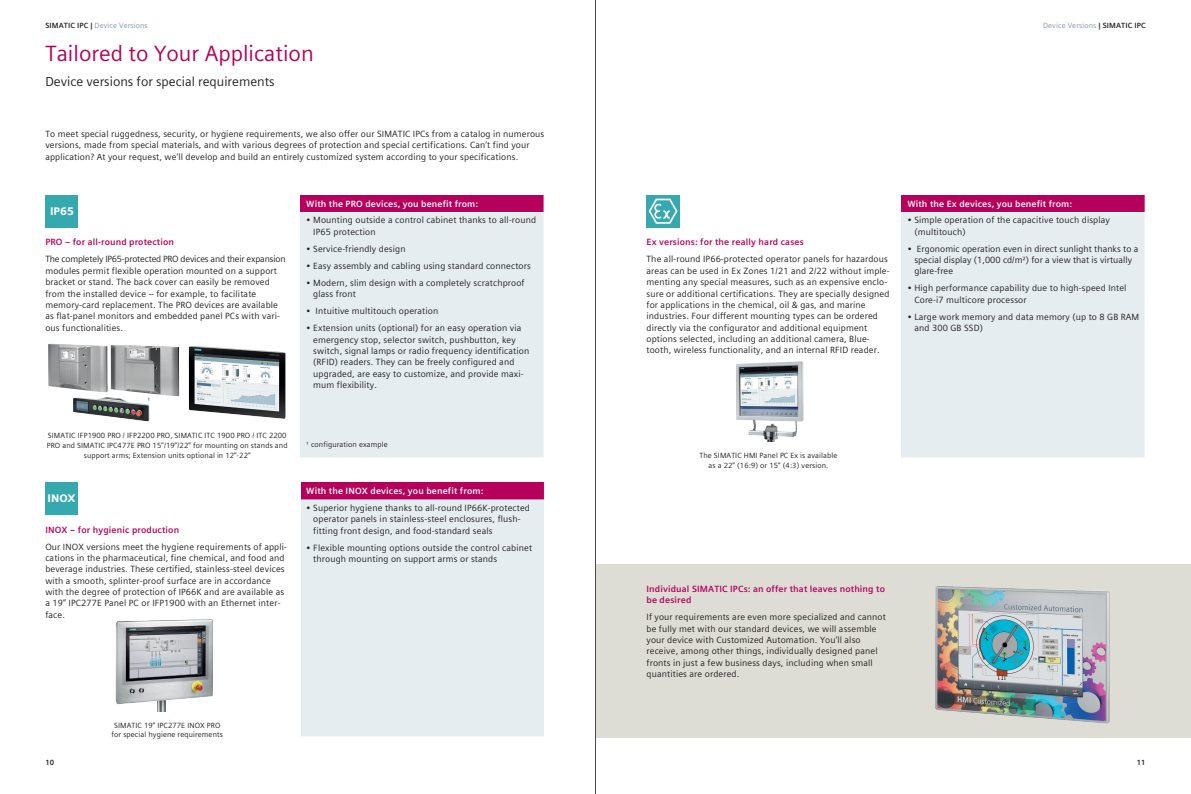
<style>
.page{position:relative;width:1191px;height:794px;background:#fff}
.page>*{position:absolute;margin:0;border:0;box-sizing:border-box;transform-origin:0 0}
.t1{font:22px "Siemens Sans Global";color:#b5015b}
.t2{font:13px "Siemens Sans Global";color:#231f20}
.t3{font:900 11px "Siemens Sans";color:#fff}
.t4{font:9px/11.3px "Siemens Sans Global";letter-spacing:.015em;color:#231f20}
.t5{font:700 9px/11.3px "Siemens Sans Global";letter-spacing:.015em;color:#b5015b}
.t6{font:700 9px "Siemens Sans Global";letter-spacing:.015em;color:#fff}
.t7{font:7.5px/9.8px "Siemens Sans Global";letter-spacing:.015em;color:#231f20;text-align:center}
.t8{font:7.5px "Siemens Sans Global";letter-spacing:.015em;color:#7b99a9}
.t9{font:700 7.5px "Siemens Sans Global";color:#231f20}
.s1{font-weight:700;color:#231f20}
</style>
<div class="page">
<div style="left:595px;top:564px;width:596px;height:173px;background:#deddd5"></div>
<img style="left:736px;top:361px;width:68px;height:80px">
<div style="left:300px;top:195px;width:244px;height:18px;background:#b5015b"></div>
<div style="left:300px;top:213px;width:244px;height:245px;background:#e5edf1"></div>
<hr style="left:300px;top:212px;width:244px;height:1px;background:#fff">
<hr style="left:300px;top:457px;width:244px;height:1px;background:#fff">
<img style="left:115px;top:619px;width:98px;height:92px">
<div style="left:901px;top:195px;width:244px;height:18px;background:#b5015b"></div>
<div style="left:901px;top:213px;width:244px;height:245px;background:#e5edf1"></div>
<hr style="left:901px;top:212px;width:243px;height:1px;background:#fff">
<svg style="left:1144px;top:195px;width:1px;height:18px"></svg>
<hr style="left:1144px;top:213px;width:1px;height:244px;background:#fff">
<hr style="left:901px;top:457px;width:244px;height:1px;background:#fff">
<img style="left:935px;top:586px;width:175px;height:138px">
<div style="left:45px;top:195px;width:33px;height:33px;background:#36a9af"></div>
<div style="left:300px;top:482px;width:244px;height:18px;background:#b5015b"></div>
<div style="left:300px;top:500px;width:244px;height:237px;background:#e5edf1"></div>
<hr style="left:300px;top:499px;width:244px;height:1px;background:#fff">
<svg style="left:544px;top:482px;width:1px;height:18px"></svg>
<hr style="left:300px;top:736px;width:245px;height:1px;background:#fff">
<div style="left:45px;top:482px;width:33px;height:33px;background:#36a9af"></div>
<div style="left:646px;top:195px;width:33px;height:33px;background:#36a9af"></div>
<svg style="left:648px;top:199px;width:29px;height:25px"></svg>
<img style="left:189px;top:346px;width:97px;height:73px">
<img style="left:48px;top:343px;width:131px;height:53px">
<img style="left:73px;top:397px;width:76px;height:24px">
<hr style="left:595px;top:0;width:1px;height:794px;background:#4b4c4d">
<p class="t8" style="left:45px;top:20px;width:104px"><span class="s1">SIMATIC IPC |</span> Device Versions</p>
<p class="t8" style="left:1043px;top:20px;width:104px">Device Versions <span class="s1">| SIMATIC IPC</span></p>
<h1 class="t1" style="left:45px;top:37px;width:270px">Tailored to Your Application</h1>
<h2 class="t2" style="left:45px;top:71px;width:231px">Device versions for special requirements</h2>
<p class="t4" style="left:45px;top:128px;width:500px">To meet special ruggedness, security, or hygiene requirements, we also offer our SIMATIC IPCs from a catalog in numerous versions, made from special materials, and with various degrees of protection and special certifications. Can’t find your application? At your request, we’ll develop and build an entirely customized system according to your specifications.</p>
<p class="t6" style="left:306px;top:197px;width:173px">With the PRO devices, you benefit from:</p>
<p class="t4" style="left:313px;top:215px;width:224px;text-indent:-7px">• Mounting outside a control cabinet thanks to all-round<br>IP65 protection</p>
<p class="t4" style="left:306px;top:243px;width:101px">• Service-friendly design</p>
<p class="t4" style="left:306px;top:260px;width:226px">• Easy assembly and cabling using standard connectors</p>
<p class="t4" style="left:313px;top:277px;width:213px;text-indent:-7px">• Modern, slim design with a completely scratchproof glass front</p>
<p class="t4" style="left:306px;top:305px;width:134px">• Intuitive multitouch operation</p>
<p class="t4" style="left:313px;top:322px;width:217px;text-indent:-7px">• Extension units (optional) for an easy operation via emergency stop, selector switch, pushbutton, key switch, signal lamps or radio frequency identification (RFID) readers. They can be freely configured and upgraded, are easy to customize, and provide maxi&shy;mum flexibility.</p>
<p class="t3" style="left:50px;top:204px;width:25px">IP65</p>
<p class="t5" style="left:45px;top:237px;width:130px">PRO – for all-round protection</p>
<p class="t4" style="left:45px;top:254px;width:242px">The completely IP65-protected PRO devices and their expansion modules permit flexible operation mounted on a support bracket or stand. The back cover can easily be removed from the installed device – for example, to facilitate memory-card replacement. The PRO devices are available as flat-panel monitors and embedded panel PCs with vari&shy;ous functionalities.</p>
<p class="t7" style="left:147px;top:395px;width:4px">¹</p>
<p class="t7" style="left:47px;top:431px;width:242px">SIMATIC IFP1900 PRO / IFP2200 PRO, SIMATIC ITC 1900 PRO / ITC 2200<br>PRO and SIMATIC IPC477E PRO 15”/19”/22” for mounting on stands and support arms; Extension units optional in 12”-22”</p>
<p class="t3" style="left:48px;top:492px;width:29px">INOX</p>
<p class="t5" style="left:45px;top:524px;width:135px">INOX – for hygienic production</p>
<p class="t4" style="left:45px;top:541px;width:243px">Our INOX versions meet the hygiene requirements of appli&shy;cations in the pharmaceutical, fine chemical, and food and beverage industries. These certified, stainless-steel devices with a smooth, splinter-proof surface are in accordance with the degree of protection of IP66K and are available as a 19” IPC277E Panel PC or IFP1900 with an Ethernet inter&shy;face.</p>
<p class="t7" style="left:306px;top:439px;width:83px">¹ configuration example</p>
<p class="t6" style="left:306px;top:484px;width:178px">With the INOX devices, you benefit from:</p>
<p class="t4" style="left:313px;top:502px;width:218px;text-indent:-7px">• Superior hygiene thanks to all-round IP66K-protected operator panels in stainless-steel enclosures, flush&shy;fitting front design, and food-standard seals</p>
<p class="t4" style="left:313px;top:542px;width:220px;text-indent:-7px">• Flexible mounting options outside the control cabinet through mounting on support arms or stands</p>
<p class="t7" style="left:112px;top:720px;width:113px">SIMATIC 19” IPC277E INOX PRO for special hygiene requirements</p>
<p class="t5" style="left:646px;top:237px;width:159px">Ex versions: for the really hard cases</p>
<p class="t4" style="left:646px;top:254px;width:244px">The all-round IP66-protected operator panels for hazardous areas can be used in Ex Zones 1/21 and 2/22 without imple&shy;menting any special measures, such as an expensive enclo&shy;sure or additional certifications. They are specially designed for applications in the chemical, oil &amp; gas, and marine industries. Four different mounting types can be ordered directly via the configurator and additional equipment options selected, including an additional camera, Blue&shy;tooth, wireless functionality, and an internal RFID reader.</p>
<p class="t6" style="left:907px;top:197px;width:166px">With the Ex devices, you benefit from:</p>
<p class="t4" style="left:914px;top:215px;width:197px;text-indent:-7px">• Simple operation of the capacitive touch display (multitouch)</p>
<p class="t4" style="left:914px;top:243px;width:225px;text-indent:-7px">• Ergonomic operation even in direct sunlight thanks to a special display (1,000 cd/m²) for a view that is virtually glare-free</p>
<p class="t4" style="left:914px;top:283px;width:214px;text-indent:-7px">• High performance capability due to high-speed Intel<br>Core-i7 multicore processor</p>
<p class="t4" style="left:914px;top:311px;width:226px;text-indent:-7px">• Large work memory and data memory (up to 8 GB RAM and 300 GB SSD)</p>
<p class="t7" style="left:699px;top:450px;width:139px">The SIMATIC HMI Panel PC Ex is available as a 22” (16:9) or 15” (4:3) version.</p>
<p class="t5" style="left:646px;top:583px;width:240px">Individual SIMATIC IPCs: an offer that leaves nothing to be desired</p>
<p class="t4" style="left:646px;top:611px;width:241px">If your requirements are even more specialized and cannot be fully met with our standard devices, we will assemble your device with Customized Automation. You’ll also receive, among other things, individually designed panel fronts in just a few business days, including when small quantities are ordered.</p>
<p class="t9" style="left:45px;top:757px;width:10px">10</p>
<p class="t9" style="left:1136px;top:757px;width:10px">11</p>
</div>
